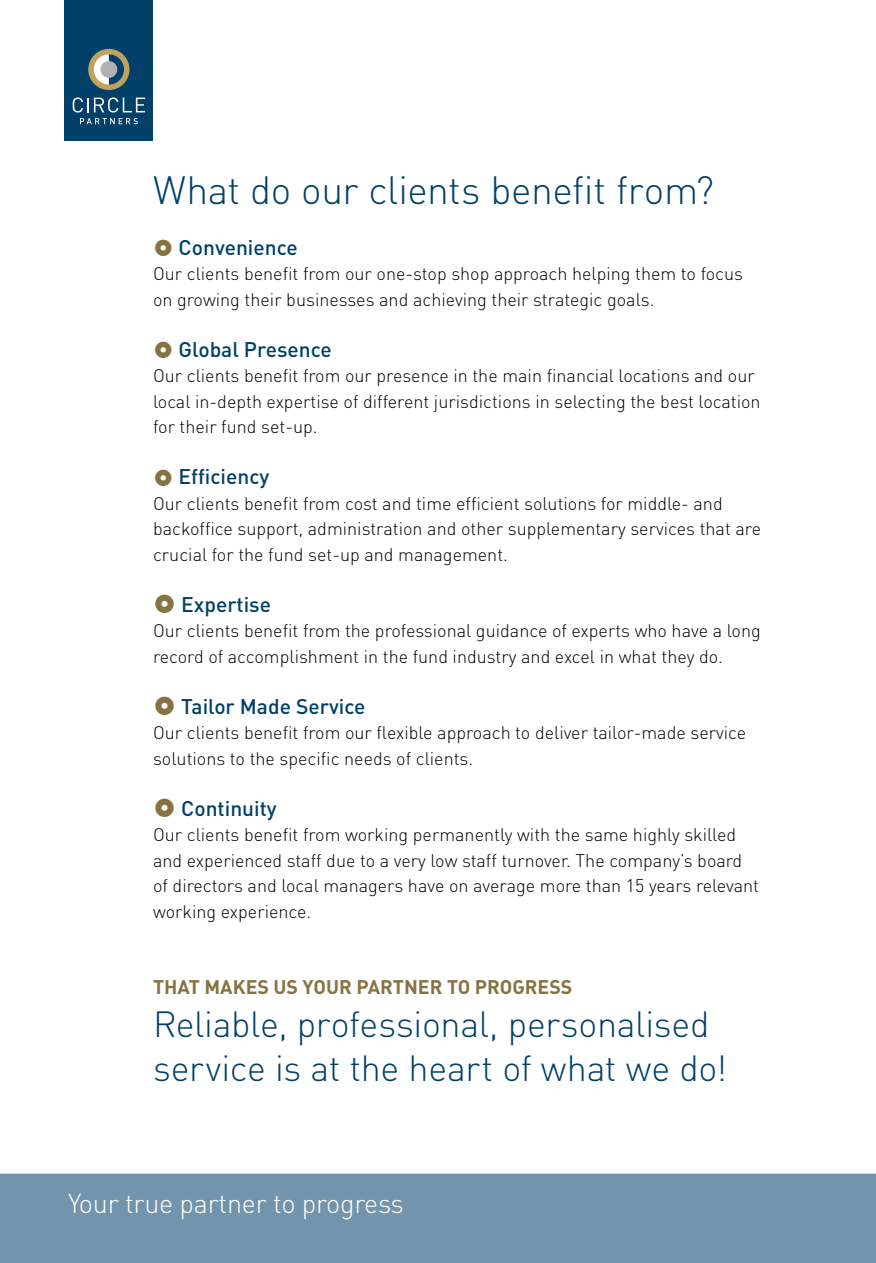
<style>
.page{position:relative;width:876px;height:1263px;background:#fff}
.page>*{position:absolute;margin:0;border:0;box-sizing:border-box;transform-origin:0 0}
.t1{font:300 39px "DIN";letter-spacing:-.01em;color:#004069}
.t2{font:300 36px/43.2px "DIN";letter-spacing:-.01em;color:#004069}
.t3{font:300 27px "DIN";letter-spacing:-.01em;color:#fff}
.t4{font:500 21px "DIN";color:#004069}
.t5{font:700 19.5px "DIN";color:#877341}
.t6{font:300 18px/25.5px "DIN";color:#000}
</style>
<div class="page">
<div style="left:0;top:1174px;width:876px;height:89px;background:#7294ac"></div>
<div style="left:65px;top:0;width:88px;height:140px;background:#004069"></div>
<svg style="left:88px;top:49px;width:41px;height:41px"></svg>
<svg style="left:73px;top:97px;width:72px;height:27px"></svg>
<h1 class="t1" style="left:153px;top:166px;width:563px">What do our clients benefit from?</h1>
<p class="t4" style="left:179px;top:234px;width:121px">Convenience</p>
<p class="t6" style="left:153px;top:261px;width:591px">Our clients benefit from our one-stop shop approach helping them to focus on growing their businesses and achieving their strategic goals.</p>
<p class="t4" style="left:179px;top:336px;width:155px">Global Presence</p>
<p class="t6" style="left:153px;top:363px;width:609px">Our clients benefit from our presence in the main financial locations and our local in-depth expertise of different jurisdictions in selecting the best location for their fund set-up.</p>
<p class="t4" style="left:179px;top:463px;width:92px">Efficiency</p>
<p class="t6" style="left:153px;top:490px;width:609px">Our clients benefit from cost and time efficient solutions for middle- and backoffice support, administration and other supplementary services that are crucial for the fund set-up and management.</p>
<p class="t4" style="left:181px;top:591px;width:91px">Expertise</p>
<p class="t6" style="left:153px;top:618px;width:609px">Our clients benefit from the professional guidance of experts who have a long record of accomplishment in the fund industry and excel in what they do.</p>
<p class="t4" style="left:181px;top:693px;width:186px">Tailor Made Service</p>
<p class="t6" style="left:153px;top:720px;width:595px">Our clients benefit from our flexible approach to deliver tailor-made service solutions to the specific needs of clients.</p>
<p class="t4" style="left:181px;top:795px;width:97px">Continuity</p>
<p class="t6" style="left:153px;top:822px;width:607px">Our clients benefit from working permanently with the same highly skilled and experienced staff due to a very low staff turnover. The company’s board of directors and local managers have on average more than 15 years relevant working experience.</p>
<p class="t5" style="left:153px;top:974px;width:421px">THAT MAKES US YOUR PARTNER TO PROGRESS</p>
<h2 class="t2" style="left:153px;top:1002px;width:575px">Reliable, professional, personalised service is at the heart of what we do!</h2>
<h3 class="t3" style="left:68px;top:1187px;width:337px">Your true partner to progress</h3>
</div>
